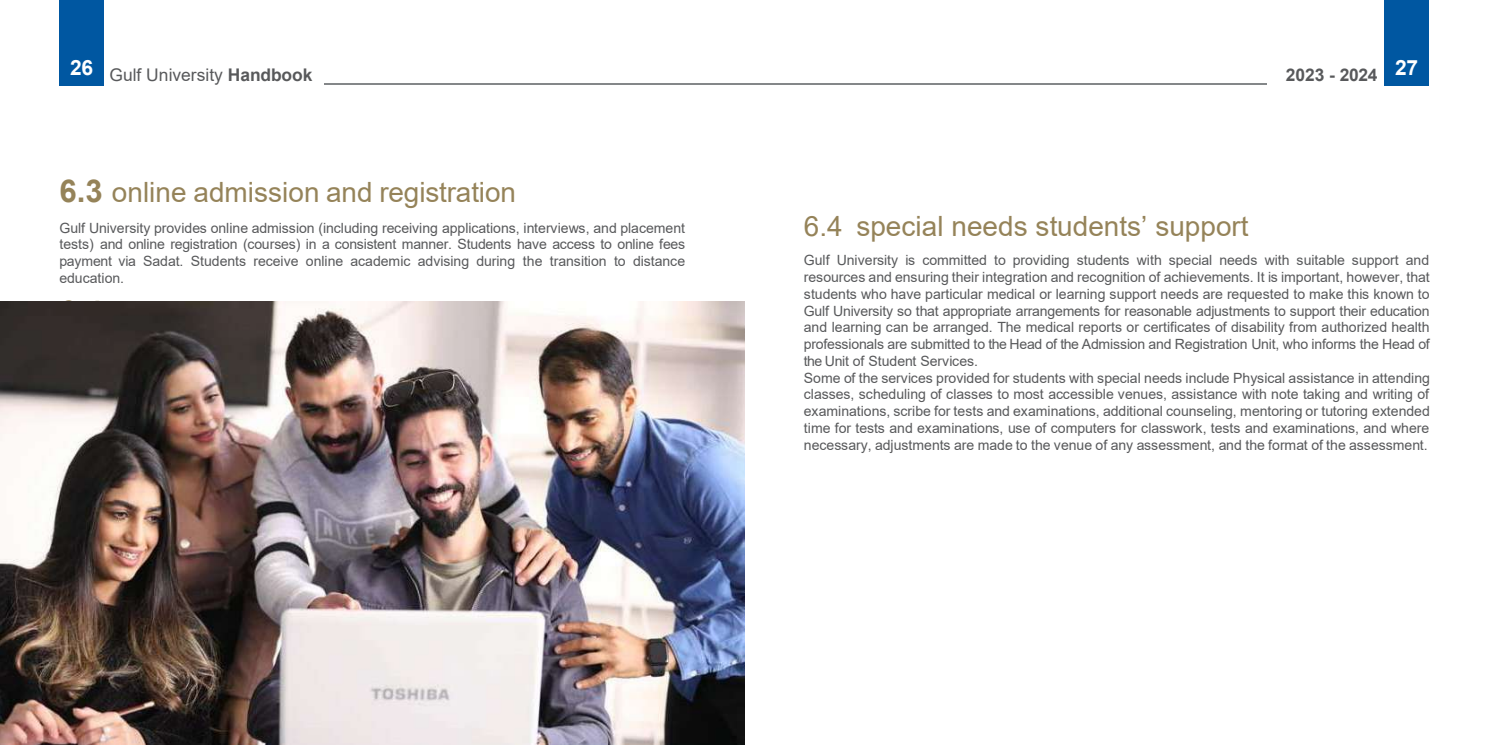
<style>
.page{position:relative;width:1489px;height:745px;background:#fff}
.page>*{position:absolute;margin:0;border:0;box-sizing:border-box;transform-origin:0 0}
.t1{font:28px "Arial";color:#958359}
.t2{font:700 21px "Arial";color:#fff}
.t3{font:17.5px "Arial";color:#58595b}
.t4{font:700 17.5px "Arial";letter-spacing:-.01em;color:#58595b}
.t5{font:14px/16.8px "Arial";letter-spacing:-.005em;color:#58595b;text-align:justify}
.s1{font-weight:700}
.s2{font-weight:700;font-size:31.5px}
</style>
<div class="page">
<div style="left:60px;top:0;width:44px;height:86px;background:#0057a1"></div>
<div style="left:1384px;top:0;width:45px;height:86px;background:#0057a1"></div>
<hr style="left:324px;top:83px;width:943px;height:2px;background:#848789">
<img style="left:0;top:301px;width:744px;height:444px">
<p class="t3" style="left:70px;top:63px;width:244px"><sup>26</sup> Gulf University <span class="s1">Handbook</span></p>
<h2 class="t2" style="left:1395px;top:53px;width:25px">27</h2>
<p class="t4" style="left:1285px;top:62px;width:93px">2023 - 2024</p>
<h1 class="t1" style="left:59px;top:173px;width:458px"><span class="s2">6.3</span> online admission and registration</h1>
<p class="t5" style="left:59px;top:219px;width:627px">Gulf University provides online admission (including receiving applications, interviews, and placement tests) and online registration (courses) in a consistent manner. Students have access to online fees payment via Sadat. Students receive online academic advising during the transition to distance education.</p>
<h1 class="t1" style="left:804px;top:207px;width:446px">6.4 special needs students’ support</h1>
<p class="t5" style="left:804px;top:252px;width:627px;text-align:left">Gulf University is committed to providing students with special needs with suitable support and resources and ensuring their integration and recognition of achievements. It is important, however, that students who have particular medical or learning support needs are requested to make this known to Gulf University so that appropriate arrangements for reasonable adjustments to support their education and learning can be arranged. The medical reports or certificates of disability from authorized health professionals are submitted to the Head of the Admission and Registration Unit, who informs the Head of the Unit of Student Services.<br>Some of the services provided for students with special needs include Physical assistance in attending classes, scheduling of classes to most accessible venues, assistance with note taking and writing of examinations, scribe for tests and examinations, additional counseling, mentoring or tutoring extended time for tests and examinations, use of computers for classwork, tests and examinations, and where necessary, adjustments are made to the venue of any assessment, and the format of the assessment.</p>
</div>
